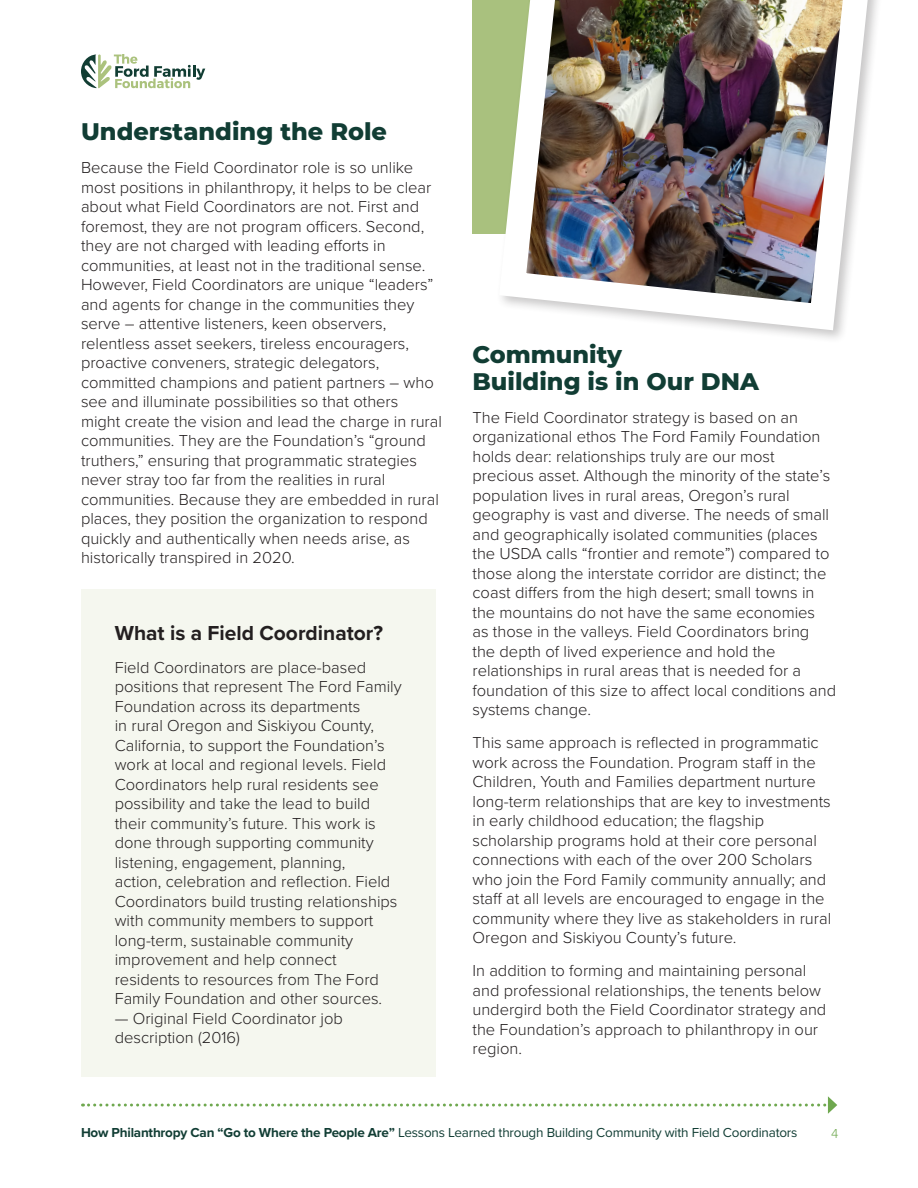
<style>
.page{position:relative;width:918px;height:1188px;background:#fff}
.page>*{position:absolute;margin:0;border:0;box-sizing:border-box;transform-origin:0 0}
.t1{font:800 24px/27px "Montserrat";color:#113d34}
.t2{font:700 21px "Proxima Nova";color:#231f20}
.t3{font:300 16.5px/19.5px "Proxima Nova";color:#231f20}
.t4{font:13.5px "Proxima Nova";letter-spacing:-.015em;color:#113d34}
.t5{font:300 13.5px "Proxima Nova";color:#6fa84f}
.s1{font-weight:700}
</style>
<div class="page">
<svg style="left:82px;top:1096px;width:755px;height:18px"></svg>
<svg style="left:81px;top:54px;width:124px;height:34px"></svg>
<div style="left:472px;top:0;width:223px;height:233px;background:#a9c17e"></div>
<div style="left:81px;top:589px;width:354px;height:488px;background:#f5f7ef"></div>
<img style="left:486px;top:0;width:392px;height:339px">
<h2 class="t1" style="left:81px;top:117px;width:308px">Understanding the Role</h2>
<h3 class="t3" style="left:81px;top:157px;width:363px">Because the Field Coordinator role is so unlike most positions in philanthropy, it helps to be clear about what Field Coordinators are not. First and foremost, they are not program officers. Second, they are not charged with leading efforts in communities, at least not in the traditional sense.<br>However, Field Coordinators are unique “leaders” and agents for change in the communities they serve – attentive listeners, keen observers, relentless asset seekers, tireless encouragers, proactive conveners, strategic delegators, committed champions and patient partners – who see and illuminate possibilities so that others<br>might create the vision and lead the charge in rural communities. They are the Foundation’s “ground truthers,” ensuring that programmatic strategies never stray too far from the realities in rural communities. Because they are embedded in rural places, they position the organization to respond quickly and authentically when needs arise, as historically transpired in 2020.</h3>
<h3 class="t2" style="left:115px;top:617px;width:270px">What is a Field Coordinator?</h3>
<h3 class="t3" style="left:115px;top:656px;width:288px">Field Coordinators are place-based positions that represent The Ford Family Foundation across its departments<br>in rural Oregon and Siskiyou County, California, to support the Foundation’s work at local and regional levels. Field Coordinators help rural residents see possibility and take the lead to build their community’s future. This work is done through supporting community listening, engagement, planning,<br>action, celebration and reflection. Field Coordinators build trusting relationships with community members to support long-term, sustainable community improvement and help connect residents to resources from The Ford Family Foundation and other sources.</h3>
<h3 class="t3" style="left:115px;top:1007px;width:230px">— Original Field Coordinator job description (2016)</h3>
<h3 class="t1" style="left:472px;top:340px;width:288px">Community<br>Building is in Our DNA</h3>
<h3 class="t3" style="left:472px;top:407px;width:365px">The Field Coordinator strategy is based on an organizational ethos The Ford Family Foundation holds dear: relationships truly are our most precious asset. Although the minority of the state’s population lives in rural areas, Oregon’s rural geography is vast and diverse. The needs of small and geographically isolated communities (places the USDA calls “frontier and remote”) compared to those along the interstate corridor are distinct; the coast differs from the high desert; small towns in the mountains do not have the same economies<br>as those in the valleys. Field Coordinators bring the depth of lived experience and hold the relationships in rural areas that is needed for a foundation of this size to affect local conditions and systems change.</h3>
<h3 class="t3" style="left:472px;top:732px;width:360px">This same approach is reflected in programmatic work across the Foundation. Program staff in the Children, Youth and Families department nurture long-term relationships that are key to investments in early childhood education; the flagship scholarship programs hold at their core personal connections with each of the over 200 Scholars who join the Ford Family community annually; and staff at all levels are encouraged to engage in the community where they live as stakeholders in rural Oregon and Siskiyou County’s future.</h3>
<h3 class="t3" style="left:472px;top:960px;width:355px">In addition to forming and maintaining personal and professional relationships, the tenents below undergird both the Field Coordinator strategy and the Foundation’s approach to philanthropy in our region.</h3>
<p class="t4" style="left:81px;top:1123px;width:718px"><span class="s1">How Philanthropy Can “Go to Where the People Are”</span> Lessons Learned through Building Community with Field Coordinators</p>
<p class="t5" style="left:831px;top:1123px;width:9px">4</p>
</div>
